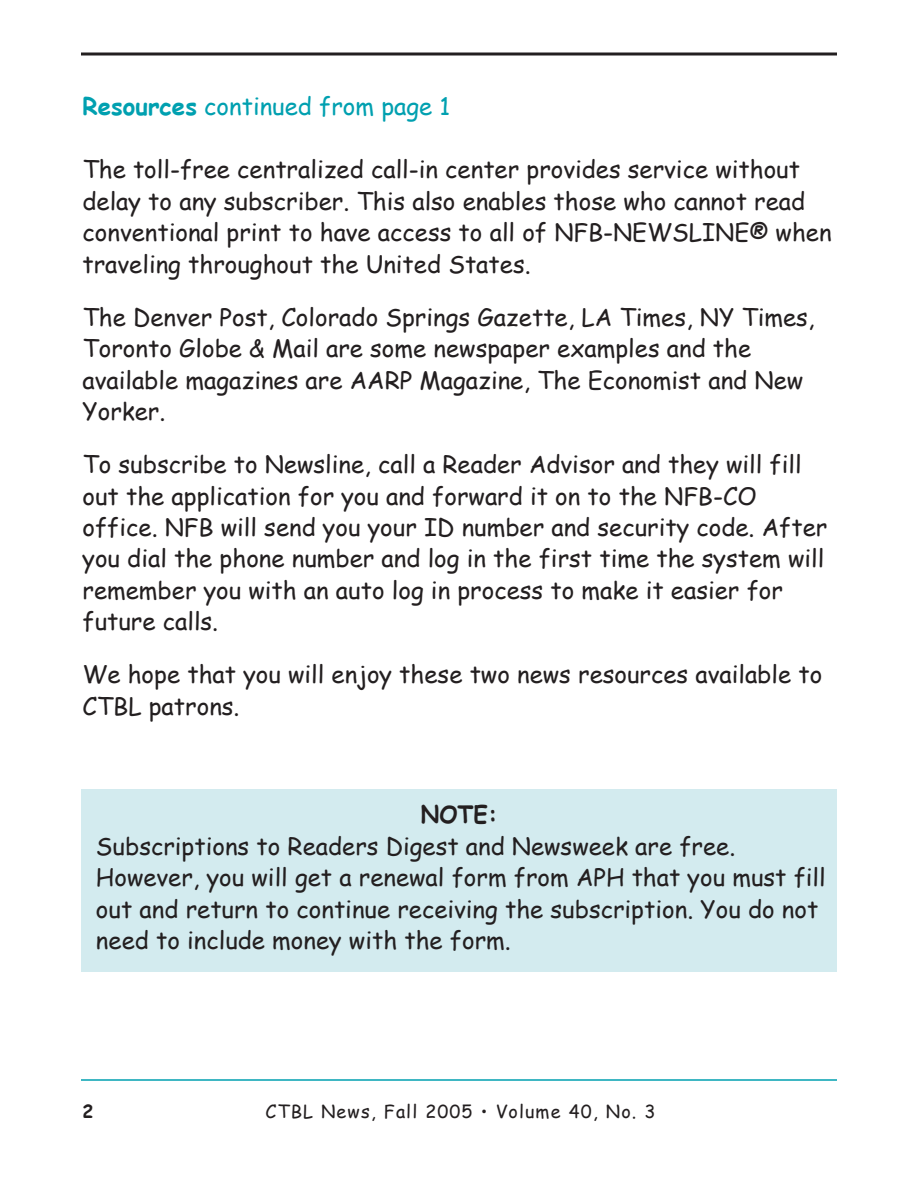
<style>
.page{position:relative;width:918px;height:1188px;background:#fff}
.page>*{position:absolute;margin:0;border:0;box-sizing:border-box;transform-origin:0 0}
.t1{font:24px/31.5px "Comic Sans MS";color:#231f20}
.t2{font:24px "Comic Sans MS";color:#00a0b0}
.t3{font:700 24px "Comic Sans MS";color:#231f20;scale:.95 1}
.t4{font:18px "Comic Sans MS";letter-spacing:.06em;color:#231f20}
.t5{font:700 18px "Comic Sans MS";color:#231f20}
.s1{font-weight:700}
</style>
<div class="page">
<hr style="left:81px;top:1079px;width:756px;height:2px;background:#00a0b0">
<svg style="left:81px;top:52px;width:756px;height:4px;background:#595657"></svg>
<div style="left:81px;top:790px;width:756px;height:182px;background:#d3ebef"></div>
<p class="t2" style="left:83px;top:89px;width:369px"><span class="s1">Resources</span> continued from page 1</p>
<p class="t1" style="left:82px;top:153px;width:751px">The toll-free centralized call-in center provides service without delay to any subscriber. This also enables those who cannot read conventional print to have access to all of NFB-NEWSLINEÆ when traveling throughout the United States.</p>
<p class="t1" style="left:82px;top:300px;width:734px">The Denver Post, Colorado Springs Gazette, LA Times, NY Times, Toronto Globe &amp; Mail are some newspaper examples and the available magazines are AARP Magazine, The Economist and New Yorker.</p>
<p class="t1" style="left:82px;top:448px;width:746px">To subscribe to Newsline, call a Reader Advisor and they will fill out the application for you and forward it on to the NFB-CO office. NFB will send you your ID number and security code. After you dial the phone number and log in the first time the system will remember you with an auto log in process to make it easier for future calls.</p>
<p class="t1" style="left:82px;top:658px;width:741px">We hope that you will enjoy these two news resources available to<br>CTBL patrons.</p>
<p class="t3" style="left:421px;top:797px;width:82px">NOTE:</p>
<p class="t1" style="left:96px;top:829px;width:731px">Subscriptions to Readers Digest and Newsweek are free.<br>However, you will get a renewal form from APH that you must fill out and return to continue receiving the subscription. You do not need to include money with the form.</p>
<p class="t5" style="left:82px;top:1098px;width:12px">2</p>
<p class="t4" style="left:265px;top:1098px;width:392px">CTBL News, Fall 2005 ï Volume 40, No. 3</p>
</div>
